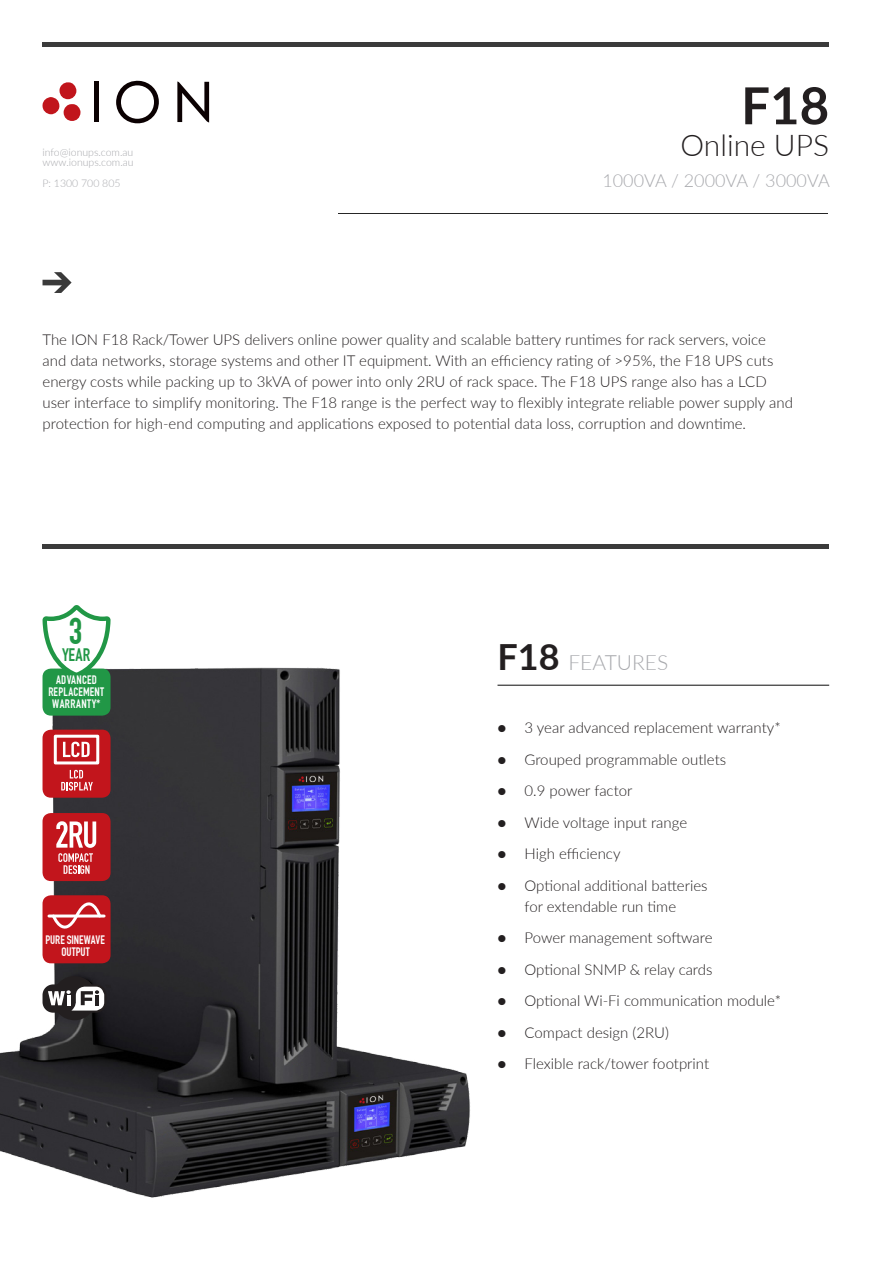
<style>
.page{position:relative;width:893px;height:1263px;background:#fff}
.page>*{position:absolute;margin:0;border:0;box-sizing:border-box;transform-origin:0 0}
.t1{font:700 51px "Lato";color:#231f20}
.t2{font:700 36.6px "DIN Condensed";color:#219746}
.Subtitle{font:300 30px "Lato";color:#231f20}
.Feaures_title{font:300 21px "Lato";color:#a8a9ad}
.Variations{font:300 18px "Lato";color:#a8a9ad}
.t3{font:700 17.7px "DIN Condensed";color:#219746}
.t4{font:300 15px/21px "Lato";color:#231f20;text-align:center}
.t5{font:700 12px/12px "DIN Condensed";letter-spacing:.015em;color:#fff;text-align:center}
.t6{font:300 10.5px/10.5px "Lato";color:#a8a9ad}
.s1{font-weight:700;font-size:36px;color:#231f20}
</style>
<div class="page">
<img style="left:0;top:667px;width:470px;height:531px">
<hr style="left:497px;top:685px;width:332px;height:1px;background:#262626">
<div style="left:43px;top:668px;width:68px;height:48px;background:#219746;border-radius:9px"></div>
<svg style="left:43px;top:605px;width:68px;height:75px"></svg>
<div style="left:43px;top:730px;width:68px;height:68px;background:#c2151c;border-radius:9px"></div>
<svg style="left:61px;top:770px;width:32px;height:20px"></svg>
<div style="left:54px;top:735px;width:45px;height:29px;border:3px solid #fff"></div>
<svg style="left:63px;top:742px;width:27px;height:15px"></svg>
<div style="left:43px;top:813px;width:68px;height:68px;background:#c2151c;border-radius:9px"></div>
<svg style="left:56px;top:821px;width:40px;height:53px"></svg>
<div style="left:43px;top:895px;width:68px;height:68px;background:#c2151c;border-radius:9px"></div>
<hr style="left:49px;top:914px;width:55px;height:3px;background:#fff">
<svg style="left:50px;top:895px;width:53px;height:34px"></svg>
<div style="left:43px;top:984px;width:64px;height:29px;background:#231f20;border-radius:11px"></div>
<div style="left:53px;top:976px;width:43px;height:44px;background:#231f20;border-radius:50%"></div>
<svg style="left:48px;top:985px;width:63px;height:25px"></svg>
<div style="left:43px;top:544px;width:786px;height:5px;background:#3b3b3b"></div>
<svg style="left:43px;top:272px;width:29px;height:21px"></svg>
<hr style="left:338px;top:213px;width:490px;height:1px;background:#262626">
<svg style="left:116px;top:81px;width:43px;height:42px"></svg>
<svg style="left:177px;top:81px;width:32px;height:42px"></svg>
<svg style="left:43px;top:82px;width:38px;height:39px"></svg>
<hr style="left:94px;top:82px;width:4px;height:40px;background:#0b0102">
<hr style="left:43px;top:43px;width:786px;height:4px;background:#3b3b3b">
<p class="t6" style="left:43px;top:146px;width:93px">info@ionups.com.au www.ionups.com.au</p>
<p class="t6" style="left:43px;top:178px;width:80px">P: 1300 700 805</p>
<p class="t1" style="left:741px;top:68px;width:90px">F18</p>
<p class="Subtitle" style="left:680px;top:124px;width:150px">Online UPS</p>
<p class="Variations" style="left:602px;top:168px;width:229px">1000VA / 2000VA / 3000VA</p>
<p class="t4" style="left:43px;top:328px;width:752px;text-align:left">The ION F18 Rack/Tower UPS delivers online power quality and scalable battery runtimes for rack servers, voice and data networks, storage systems and other IT equipment. With an efficiency rating of &gt;95%, the F18 UPS cuts energy costs while packing up to 3kVA of power into only 2RU of rack space. The F18 UPS range also has a LCD user interface to simplify monitoring. The F18 range is the perfect way to flexibly integrate reliable power supply and protection for high-end computing and applications exposed to potential data loss, corruption and downtime.</p>
<p class="t2" style="left:69px;top:610px;width:15px">3</p>
<p class="t5" style="left:49px;top:674px;width:57px">ADVANCED<br>REPLACEMENT<br>WARRANTY*</p>
<p class="t3" style="left:62px;top:645px;width:30px">YEAR</p>
<p class="t5" style="left:45px;top:934px;width:61px">PURE SINEWAVE<br>OUTPUT</p>
<p class="Feaures_title" style="left:498px;top:648px;width:172px"><span class="s1">F18</span> FEATURES</p>
<p class="t4" style="left:498px;top:717px;width:285px">● 3 year advanced replacement warranty*</p>
<p class="t4" style="left:498px;top:748px;width:230px">● Grouped programmable outlets</p>
<p class="t4" style="left:498px;top:780px;width:136px">● 0.9 power factor</p>
<p class="t4" style="left:498px;top:811px;width:191px">● Wide voltage input range</p>
<p class="t4" style="left:498px;top:843px;width:124px">● High efficiency</p>
<p class="t4" style="left:498px;top:874px;width:211px">● Optional additional batteries for extendable run time</p>
<p class="t4" style="left:498px;top:927px;width:217px">● Power management software</p>
<p class="t4" style="left:498px;top:958px;width:216px">● Optional SNMP &amp; relay cards</p>
<p class="t4" style="left:498px;top:990px;width:285px">● Optional Wi-Fi communication module*</p>
<p class="t4" style="left:498px;top:1021px;width:173px">● Compact design (2RU)</p>
<p class="t4" style="left:498px;top:1053px;width:213px">● Flexible rack/tower footprint</p>
</div>
